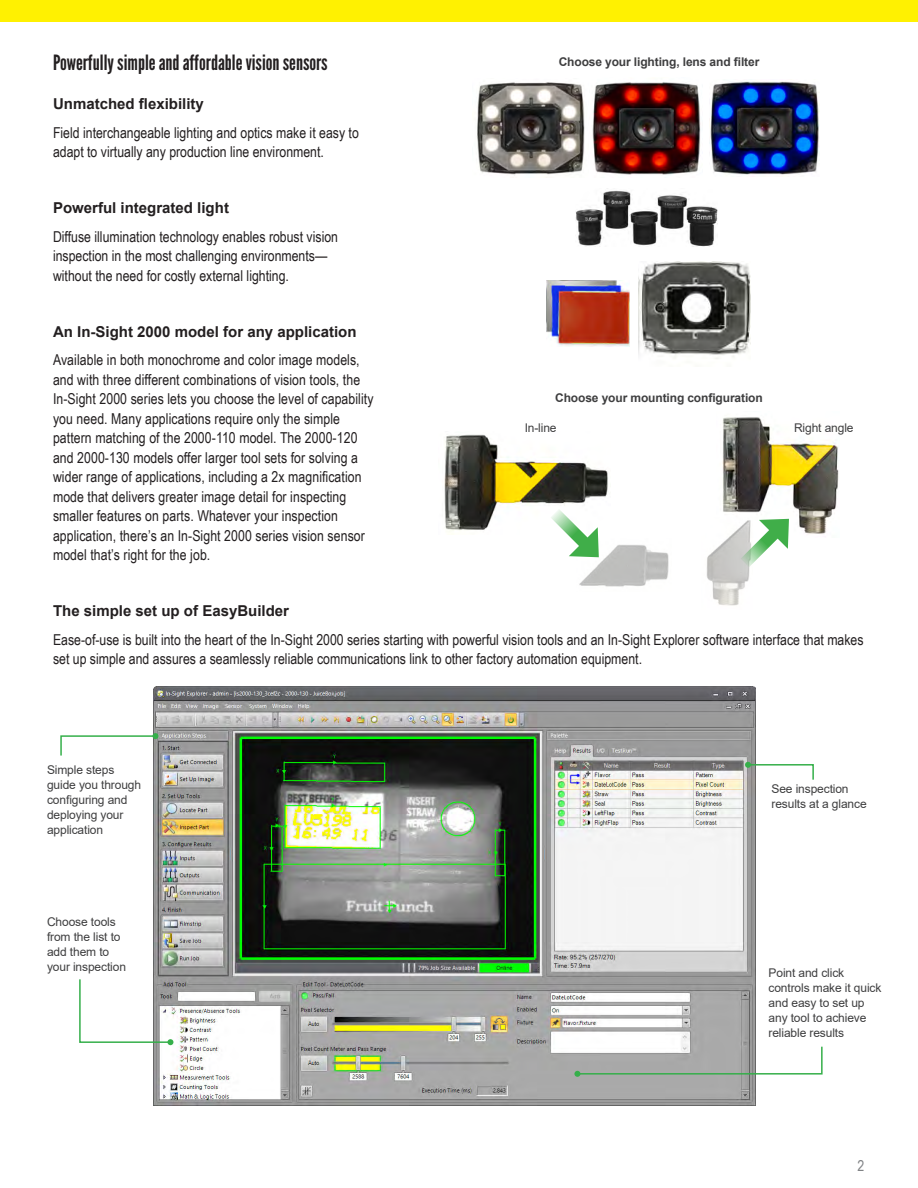
<style>
.page{position:relative;width:918px;height:1188px;background:#fff}
.page>*{position:absolute;margin:0;border:0;box-sizing:border-box;transform-origin:0 0}
.t1{font:21px "League Gothic";color:#231f20}
.Body{font:15px/19.5px "Arial Narrow";letter-spacing:.005em;color:#231f20}
.t2{font:700 15px "Arial";color:#231f20}
.Bullets{font:15px "Arial Narrow";color:#808285}
.Small_text{font:12px/15px "Arial";letter-spacing:-.01em;color:#3e3e3f}
.Small_text-2{font:700 12px "Arial";letter-spacing:-.01em;color:#3e3e3f}
</style>
<div class="page">
<div style="left:0;top:0;width:917px;height:22px;background:#fff101"></div>
<img style="left:153px;top:686px;width:602px;height:419px">
<svg style="left:60px;top:732px;width:98px;height:24px"></svg>
<svg style="left:79px;top:977px;width:94px;height:67px"></svg>
<svg style="left:574px;top:1044px;width:249px;height:32px"></svg>
<svg style="left:744px;top:761px;width:70px;height:20px"></svg>
<img style="left:444px;top:434px;width:164px;height:98px">
<img style="left:579px;top:544px;width:90px;height:43px">
<svg style="left:549px;top:507px;width:51px;height:51px"></svg>
<img style="left:722px;top:417px;width:117px;height:117px">
<img style="left:706px;top:517px;width:44px;height:89px">
<svg style="left:739px;top:517px;width:51px;height:51px"></svg>
<img style="left:546px;top:281px;width:83px;height:65px">
<img style="left:638px;top:261px;width:112px;height:98px">
<img style="left:575px;top:188px;width:141px;height:58px">
<img style="left:477px;top:82px;width:224px;height:94px">
<img style="left:709px;top:81px;width:110px;height:94px">
<h1 class="t1" style="left:53px;top:49px;width:276px">Powerfully simple and affordable vision sensors</h1>
<h2 class="t2" style="left:53px;top:93px;width:152px">Unmatched flexibility</h2>
<p class="Body" style="left:53px;top:122px;width:307px">Field interchangeable lighting and optics make it easy to adapt to virtually any production line environment.</p>
<h2 class="t2" style="left:53px;top:197px;width:177px">Powerful integrated light</h2>
<p class="Body" style="left:53px;top:226px;width:286px">Diffuse illumination technology enables robust vision inspection in the most challenging environments— without the need for costly external lighting.</p>
<h2 class="t2" style="left:53px;top:320px;width:305px">An In-Sight 2000 model for any application</h2>
<p class="Body" style="left:53px;top:349px;width:322px">Available in both monochrome and color image models, and with three different combinations of vision tools, the In-Sight 2000 series lets you choose the level of capability you need. Many applications require only the simple pattern matching of the 2000-110 model. The 2000-120 and 2000-130 models offer larger tool sets for solving a wider range of applications, including a 2x magnification mode that delivers greater image detail for inspecting smaller features on parts. Whatever your inspection application, there’s an In-Sight 2000 series vision sensor model that’s right for the job.</p>
<p class="Small_text-2" style="left:558px;top:53px;width:202px">Choose your lighting, lens and filter</p>
<p class="Small_text-2" style="left:555px;top:389px;width:209px">Choose your mounting configuration</p>
<p class="Small_text" style="left:524px;top:420px;width:33px">In-line</p>
<p class="Small_text" style="left:793px;top:420px;width:61px">Right angle</p>
<h2 class="t2" style="left:53px;top:600px;width:237px">The simple set up of EasyBuilder</h2>
<p class="Body" style="left:53px;top:628px;width:812px">Ease-of-use is built into the heart of the In-Sight 2000 series starting with powerful vision tools and an In-Sight Explorer software interface that makes set up simple and assures a seamlessly reliable communications link to other factory automation equipment.</p>
<p class="Small_text" style="left:47px;top:761px;width:96px">Simple steps guide you through configuring and deploying your application</p>
<p class="Small_text" style="left:47px;top:914px;width:81px">Choose tools from the list to add them to your inspection</p>
<p class="Small_text" style="left:771px;top:781px;width:97px">See inspection results at a glance</p>
<p class="Small_text" style="left:768px;top:964px;width:114px">Point and click controls make it quick and easy to set up any tool to achieve reliable results</p>
<p class="Bullets" style="left:857px;top:1154px;width:8px">2</p>
</div>
